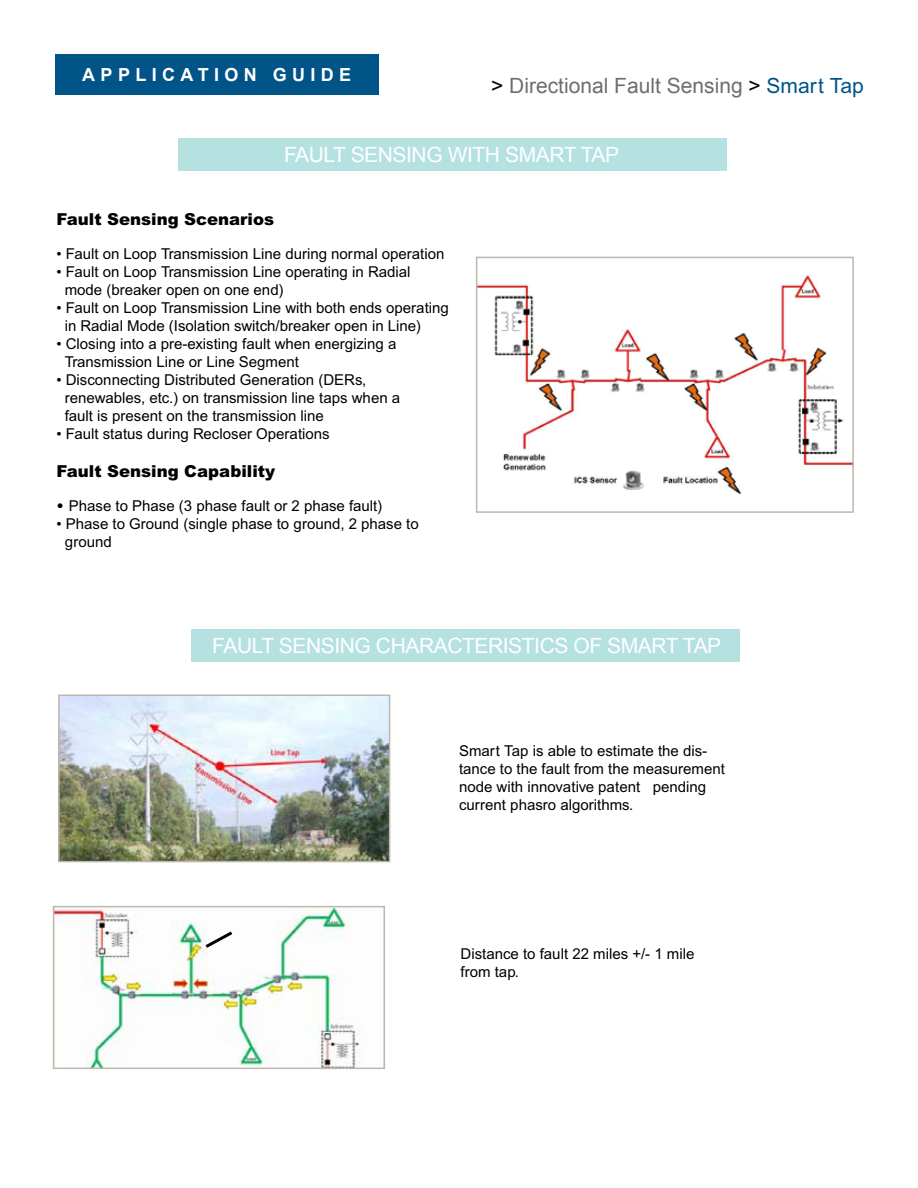
<style>
.page{position:relative;width:918px;height:1188px;background:#fff}
.page>*{position:absolute;margin:0;border:0;box-sizing:border-box;transform-origin:0 0}
.t1{font:21px "Arial";letter-spacing:-.02em;color:#fff}
.t2{font:21px "Arial";color:#6d6e71}
.t3{font:700 18px "Arial";letter-spacing:.3em;color:#fff}
.t4{font:900 16.5px "Arial MT Std";color:#000}
.t5{font:15px/18px "Arial MT Std";color:#000}
.s1{color:#000}
.s2{font-family:"Arial MT Std";color:#005488}
.s3{font-weight:900}
</style>
<div class="page">
<div style="left:55px;top:54px;width:324px;height:41px;background:#005488"></div>
<div style="left:178px;top:138px;width:549px;height:32px;background:#b5e1e1"></div>
<div style="left:191px;top:629px;width:549px;height:33px;background:#b5e1e1"></div>
<img style="left:61px;top:698px;width:326px;height:161px">
<div style="left:58px;top:695px;width:332px;height:167px;border:2px solid #bfb6ad"></div>
<img style="left:56px;top:909px;width:306px;height:157px">
<div style="left:53px;top:906px;width:332px;height:163px;border:2px solid #bfb6ad"></div>
<svg style="left:202px;top:929px;width:34px;height:22px"></svg>
<img style="left:479px;top:276px;width:372px;height:218px">
<div style="left:476px;top:257px;width:378px;height:256px;border:2px solid #bfb6ad"></div>
<p class="t3" style="left:82px;top:63px;width:271px">APPLICATION GUIDE</p>
<h1 class="t2" style="left:491px;top:72px;width:374px"><span class="s1">&gt;</span> Directional Fault Sensing <span class="s1">&gt;</span> <span class="s2">Smart Tap</span></h1>
<h1 class="t1" style="left:338px;top:133px;width:244px">System Integration Options</h1>
<h1 class="t1" style="left:284px;top:141px;width:337px">FAULT SENSING WITH SMART TAP</h1>
<p class="t4" style="left:56px;top:208px;width:219px">Fault Sensing Scenarios</p>
<p class="t5" style="left:56px;top:245px;width:390px">• Fault on Loop Transmission Line during normal operation</p>
<p class="t5" style="left:65px;top:263px;width:347px;text-indent:-8px">• Fault on Loop Transmission Line operating in Radial mode (breaker open on one end)</p>
<p class="t5" style="left:65px;top:299px;width:386px;text-indent:-8px">• Fault on Loop Transmission Line with both ends operating in Radial Mode (Isolation switch/breaker open in Line)</p>
<p class="t5" style="left:65px;top:335px;width:333px;text-indent:-8px">• Closing into a pre-existing fault when energizing a<br>Transmission Line or Line Segment</p>
<p class="t5" style="left:65px;top:371px;width:337px;text-indent:-8px">• Disconnecting Distributed Generation (DERs, renewables, etc.) on transmission line taps when a fault is present on the transmission line</p>
<p class="t5" style="left:56px;top:425px;width:275px">• Fault status during Recloser Operations</p>
<p class="t4" style="left:56px;top:460px;width:220px">Fault Sensing Capability</p>
<p class="t5" style="left:56px;top:497px;width:328px"><span class="s3">•</span> Phase to Phase (3 phase fault or 2 phase fault)</p>
<p class="t5" style="left:65px;top:515px;width:356px;text-indent:-8px">• Phase to Ground (single phase to ground, 2 phase to ground</p>
<h1 class="t1" style="left:212px;top:632px;width:511px">FAULT SENSING CHARACTERISTICS OF SMART TAP</h1>
<p class="t5" style="left:459px;top:742px;width:267px">Smart Tap is able to estimate the dis&shy;tance to the fault from the measurement node with innovative patent pending current phasro algorithms.</p>
<p class="t5" style="left:461px;top:945px;width:235px">Distance to fault 22 miles +/- 1 mile from tap.</p>
</div>
